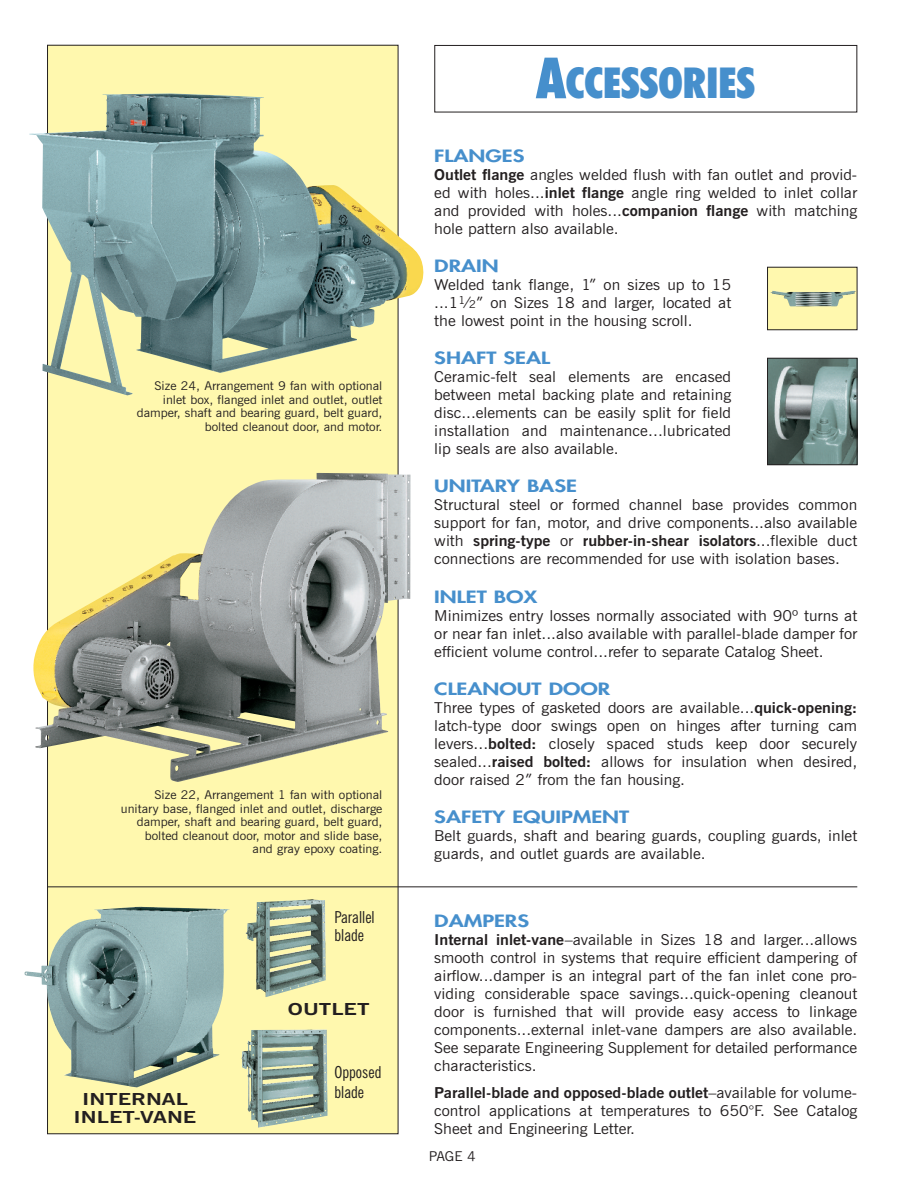
<style>
.page{position:relative;width:918px;height:1188px;background:#fff}
.page>*{position:absolute;margin:0;border:0;box-sizing:border-box;transform-origin:0 0}
.t1{font:900 condensed 42.75px "Futura BT";color:#468fcc}
.t2{font:800 16.5px "Futura";color:#468fcc;scale:1.35 1}
.t3{font:condensed 16.5px/18px "News Gothic BT";color:#231f20}
.t4{font:700 16.5px/18px "News Gothic BT";color:#231f20;text-align:center;scale:1.35 1}
.t5{font:15px/18px "News Gothic BT";color:#231f20;text-align:justify;scale:1.07 1}
.t6{font:13.5px "News Gothic BT";color:#231f20;scale:1.06 1}
.t7{font:12px/13.5px "News Gothic BT";color:#231f20;text-align:right;scale:1.07 1}
.s1{font-size:57px}
.s2{font-weight:700}
.s3{font-family:"Futura"}
.s4{font-size:10.8px}
</style>
<div class="page">
<div style="left:434px;top:45px;width:423px;height:68px;border:1px solid #231f20"></div>
<div style="left:48px;top:45px;width:350px;height:1089px;background:#fff8ae"></div>
<hr style="left:47px;top:886px;width:810px;height:1px;background:#231f20">
<img style="left:29px;top:93px;width:395px;height:302px">
<img style="left:33px;top:473px;width:378px;height:309px">
<img style="left:24px;top:907px;width:206px;height:180px">
<img style="left:246px;top:899px;width:80px;height:98px">
<img style="left:241px;top:1030px;width:87px;height:98px">
<div style="left:768px;top:267px;width:89px;height:63px;background:#fff8ae"></div>
<img style="left:770px;top:291px;width:85px;height:15px">
<div style="left:767px;top:267px;width:90px;height:63px;border:1px solid #231f20"></div>
<img style="left:769px;top:360px;width:86px;height:103px">
<div style="left:767px;top:358px;width:90px;height:107px;border:1px solid #231f20"></div>
<p class="t7" style="left:137px;top:380px;width:231px">Size 24, Arrangement 9 fan with optional inlet box, flanged inlet and outlet, outlet damper, shaft and bearing guard, belt guard, bolted cleanout door, and motor.</p>
<p class="t7" style="left:121px;top:789px;width:246px">Size 22, Arrangement 1 fan with optional unitary base, flanged inlet and outlet, discharge damper, shaft and bearing guard, belt guard, bolted cleanout door, motor and slide base,<br>and gray epoxy coating.</p>
<p class="t3" style="left:335px;top:909px;width:42px">Parallel blade</p>
<p class="t4" style="left:74px;top:1092px;width:92px">INTERNAL<br>INLET-VANE</p>
<p class="t4" style="left:288px;top:1001px;width:62px">OUTLET</p>
<p class="t3" style="left:335px;top:1064px;width:49px;line-height:19.8px">Opposed blade</p>
<h1 class="t1" style="left:536px;top:65px;width:220px"><span class="s1">A</span>CCESSORIES</h1>
<p class="t2" style="left:434px;top:148px;width:68px">FLANGES</p>
<p class="t5" style="left:434px;top:167px;width:397px"><span class="s2">Outlet flange</span> angles welded flush with fan outlet and provid&shy;ed with holes...<span class="s2">inlet flange</span> angle ring welded to inlet collar and provided with holes...<span class="s2">companion flange</span> with matching hole pattern also available.</p>
<p class="t2" style="left:434px;top:258px;width:49px">DRAIN</p>
<p class="t5" style="left:434px;top:277px;width:279px">Welded tank flange, 1<span class="s3">”</span> on sizes up to 15 ...1<sup>1</sup><span class="s3">⁄</span><span class="s4">2</span><span class="s3">”</span> on Sizes 18 and larger, located at the lowest point in the housing scroll.</p>
<p class="t2" style="left:434px;top:350px;width:87px">SHAFT SEAL</p>
<p class="t5" style="left:434px;top:369px;width:279px">Ceramic-felt seal elements are encased between metal backing plate and retaining disc...elements can be easily split for field installation and maintenance...lubricated lip seals are also available.</p>
<p class="t2" style="left:434px;top:478px;width:107px">UNITARY BASE</p>
<p class="t5" style="left:434px;top:497px;width:397px">Structural steel or formed channel base provides common support for fan, motor, and drive components...also available with <span class="s2">spring-type</span> or <span class="s2">rubber-in-shear isolators</span>...flexible duct connections are recommended for use with isolation bases.</p>
<p class="t2" style="left:434px;top:589px;width:78px">INLET BOX</p>
<p class="t5" style="left:434px;top:608px;width:397px">Minimizes entry losses normally associated with 90º turns at or near fan inlet...also available with parallel-blade damper for efficient volume control...refer to separate Catalog Sheet.</p>
<p class="t2" style="left:434px;top:681px;width:132px">CLEANOUT DOOR</p>
<p class="t5" style="left:434px;top:700px;width:397px">Three types of gasketed doors are available...<span class="s2">quick-opening: </span>latch-type door swings open on hinges after turning cam levers...<span class="s2">bolted:</span> closely spaced studs keep door securely sealed...<span class="s2">raised bolted:</span> allows for insulation when desired, door raised 2<span class="s3">”</span> from the fan housing.</p>
<p class="t2" style="left:434px;top:809px;width:146px">SAFETY EQUIPMENT</p>
<p class="t5" style="left:434px;top:828px;width:397px">Belt guards, shaft and bearing guards, coupling guards, inlet guards, and outlet guards are available.</p>
<p class="t2" style="left:434px;top:913px;width:72px">DAMPERS</p>
<p class="t5" style="left:434px;top:932px;width:397px"><span class="s2">Internal inlet-vane</span>–available in Sizes 18 and larger...allows smooth control in systems that require efficient dampering of airflow...damper is an integral part of the fan inlet cone pro&shy;viding considerable space savings...quick-opening cleanout door is furnished that will provide easy access to linkage components...external inlet-vane dampers are also available.<br>See separate Engineering Supplement for detailed performance characteristics.</p>
<p class="t5" style="left:434px;top:1085px;width:397px"><span class="s2">Parallel-blade and opposed-blade outlet</span>–available for volume&shy;control applications at temperatures to 650°F. See Catalog Sheet and Engineering Letter.</p>
<p class="t6" style="left:429px;top:1151px;width:46px">PAGE 4</p>
</div>
